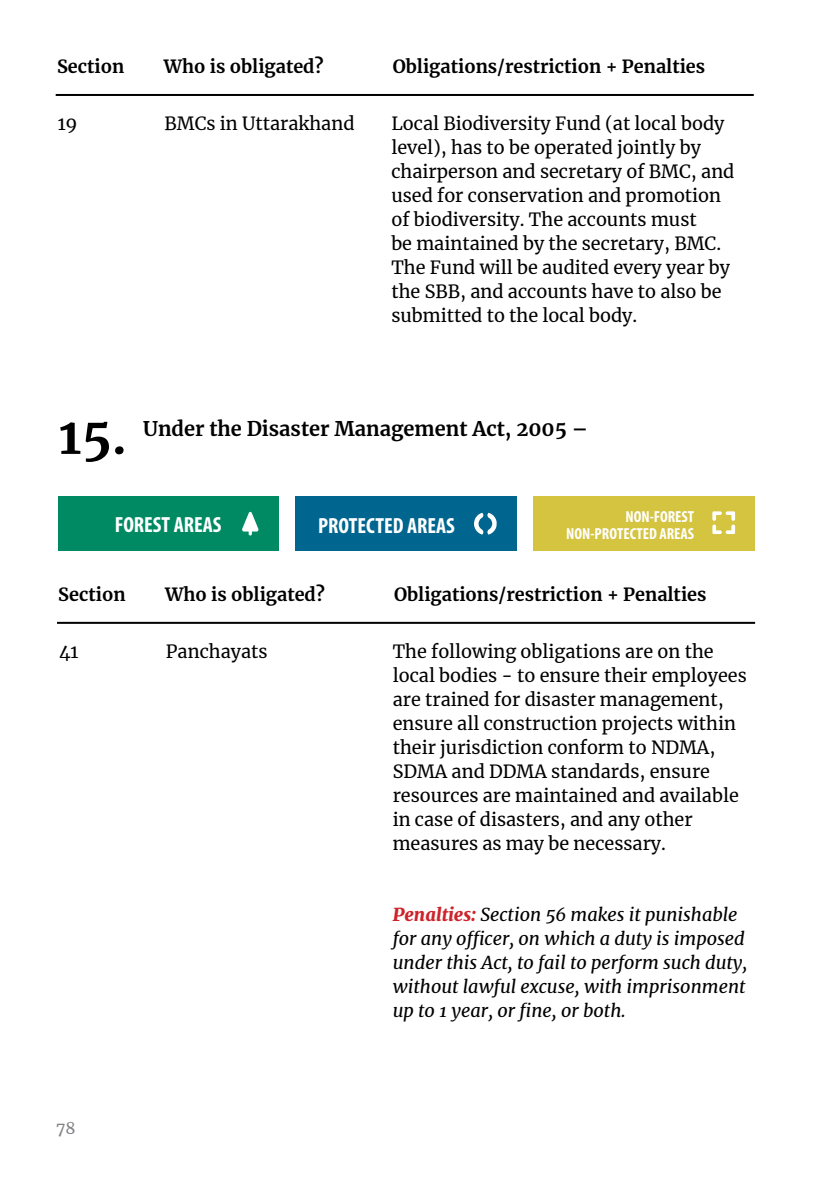
<style>
.page{position:relative;width:840px;height:1191px;background:#fff}
.page>*{position:absolute;margin:0;border:0;box-sizing:border-box;transform-origin:0 0}
.t1{font:700 50px "Merriweather";color:#000}
.t2{font:700 condensed 22px "Myriad Pro";color:#fff}
.t3{font:700 20px "Merriweather";color:#000}
.t4{font:18px/24px "Merriweather";color:#000}
.t5{font:italic 18px/24px "Merriweather";color:#000}
.t6{font:700 18px "Merriweather";color:#000}
.t7{font:700 condensed 16px/17.4px "Myriad Pro";color:#fff;text-align:right}
.t8{font:16px "Merriweather";color:#808285}
.s1{font-weight:900;color:#cd242b}
</style>
<div class="page">
<hr style="left:56px;top:94px;width:697px;height:2px;background:#000">
<hr style="left:57px;top:622px;width:697px;height:2px;background:#000">
<div style="left:58px;top:496px;width:220px;height:55px;background:#008a63"></div>
<svg style="left:242px;top:512px;width:16px;height:23px"></svg>
<div style="left:295px;top:496px;width:221px;height:55px;background:#00668f"></div>
<div style="left:533px;top:496px;width:221px;height:55px;background:#d4c440"></div>
<svg style="left:474px;top:513px;width:22px;height:21px"></svg>
<svg style="left:712px;top:511px;width:22px;height:23px"></svg>
<p class="t6" style="left:57px;top:54px;width:69px">Section</p>
<p class="t6" style="left:164px;top:54px;width:161px">Who is obligated?</p>
<p class="t6" style="left:392px;top:54px;width:314px">Obligations/restriction + Penalties</p>
<p class="t4" style="left:58px;top:111px;width:21px">19</p>
<p class="t4" style="left:164px;top:111px;width:191px">BMCs in Uttarakhand</p>
<p class="t4" style="left:391px;top:111px;width:344px">Local Biodiversity Fund (at local body level), has to be operated jointly by chairperson and secretary of BMC, and used for conservation and promotion of biodiversity. The accounts must<br>be maintained by the secretary, BMC.<br>The Fund will be audited every year by the SBB, and accounts have to also be submitted to the local body.</p>
<h1 class="t1" style="left:58px;top:401px;width:70px">15.</h1>
<p class="t3" style="left:143px;top:415px;width:446px">Under the Disaster Management Act, 2005 –</p>
<p class="t2" style="left:115px;top:511px;width:108px">FOREST AREAS</p>
<p class="t2" style="left:318px;top:512px;width:138px">PROTECTED AREAS</p>
<p class="t7" style="left:566px;top:507px;width:129px">NON-FOREST<br>NON-PROTECTED AREAS</p>
<p class="t6" style="left:58px;top:582px;width:69px">Section</p>
<p class="t6" style="left:165px;top:582px;width:161px">Who is obligated?</p>
<p class="t6" style="left:394px;top:582px;width:314px">Obligations/restriction + Penalties</p>
<p class="t4" style="left:59px;top:639px;width:21px">41</p>
<p class="t4" style="left:166px;top:639px;width:103px">Panchayats</p>
<p class="t4" style="left:392px;top:639px;width:355px">The following obligations are on the local bodies - to ensure their employees are trained for disaster management, ensure all construction projects within their jurisdiction conform to NDMA, SDMA and DDMA standards, ensure resources are maintained and available in case of disasters, and any other measures as may be necessary.</p>
<p class="t8" style="left:56px;top:1117px;width:21px">78</p>
<p class="t5" style="left:392px;top:901px;width:356px"><span class="s1">Penalties:</span> Section 56 makes it punishable for any officer, on which a duty is imposed under this Act, to fail to perform such duty, without lawful excuse, with imprisonment up to 1 year, or fine, or both.</p>
</div>
